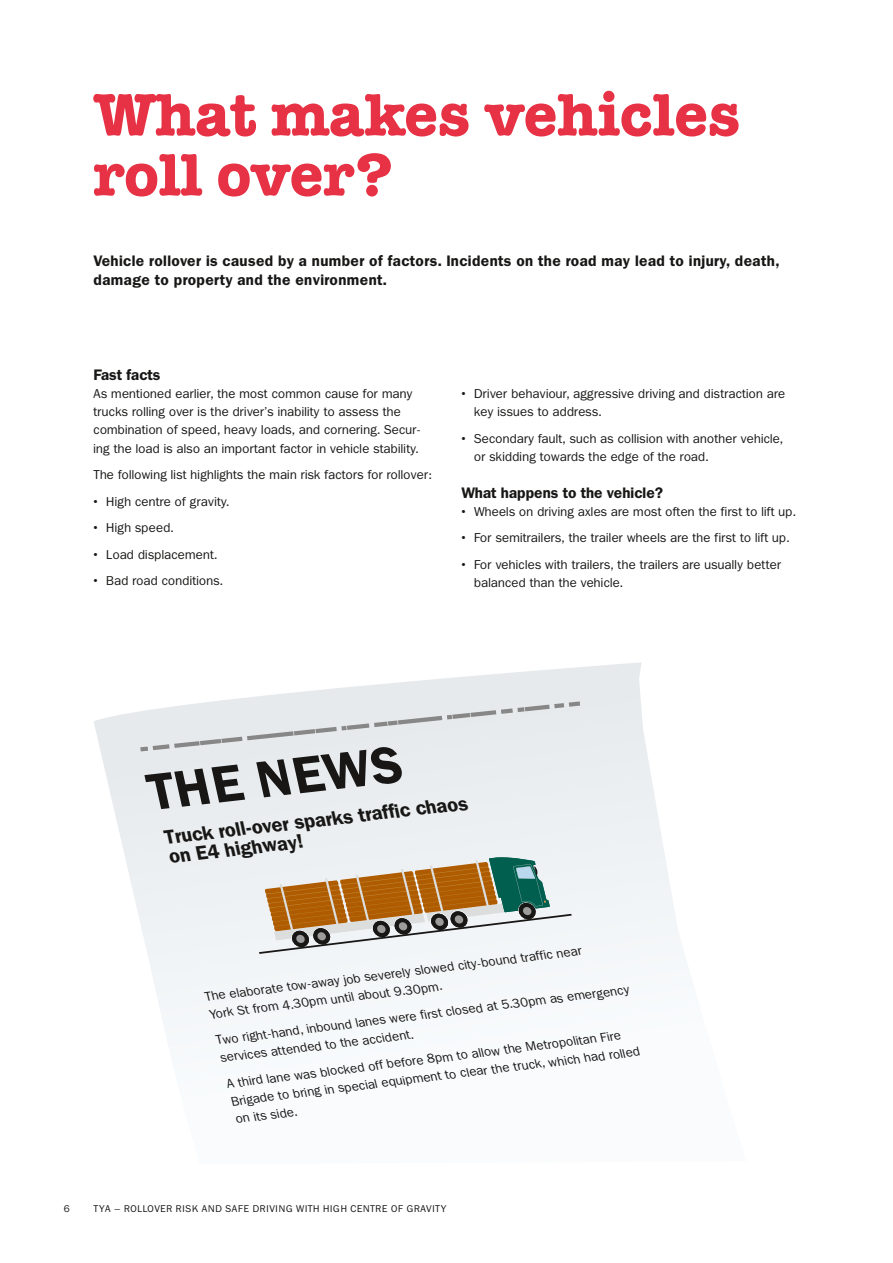
<style>
.page{position:relative;width:893px;height:1263px;background:#fff}
.page>*{position:absolute;margin:0;border:0;box-sizing:border-box;transform-origin:0 0}
.t1{font:700 60px/60px "American Typewriter Std";color:#e73144}
.t2{font:51px "Franklin ITC Demi";color:#181716}
.t3{font:19.5px/20.1px "Franklin ITC Demi";color:#181716}
.t4{font:15px/19.5px "Franklin ITC Demi";letter-spacing:.025em;color:#181716}
.t5{font:15px "Franklin ITC Demi";letter-spacing:.005em;color:#181716}
.t6{font:12.75px/18px "Franklin ITC Book";letter-spacing:.025em;color:#181716}
.t7{font:9.75px "Franklin ITC Book";letter-spacing:.075em;color:#181716}
</style>
<div class="page">
<svg style="left:94px;top:662px;width:590px;height:368px"></svg>
<svg style="left:239px;top:852px;width:333px;height:105px"></svg>
<svg style="left:140px;top:701px;width:440px;height:50px;background:#e0e3e5"></svg>
<h1 class="t1" style="left:94px;top:85px;width:648px">What makes vehicles roll over?</h1>
<p class="t4" style="left:94px;top:251px;width:687px">Vehicle rollover is caused by a number of factors. Incidents on the road may lead to injury, death, damage to property and the environment.</p>
<p class="t5" style="left:94px;top:367px;width:68px">Fast facts</p>
<p class="t6" style="left:94px;top:385px;width:329px">As mentioned earlier, the most common cause for many trucks rolling over is the driver’s inability to assess the combination of speed, heavy loads, and cornering. Secur&shy;ing the load is also an important factor in vehicle stability.</p>
<p class="t6" style="left:94px;top:466px;width:339px">The following list highlights the main risk factors for rollover:</p>
<p class="t6" style="left:94px;top:492px;width:137px">• High centre of gravity.</p>
<p class="t6" style="left:94px;top:519px;width:81px">• High speed.</p>
<p class="t6" style="left:94px;top:545px;width:125px">• Load displacement.</p>
<p class="t6" style="left:94px;top:572px;width:131px">• Bad road conditions.</p>
<p class="t6" style="left:474px;top:385px;width:312px;text-indent:-13px">• Driver behaviour, aggressive driving and distraction are key issues to address.</p>
<p class="t6" style="left:474px;top:429px;width:310px;text-indent:-13px">• Secondary fault, such as collision with another vehicle, or skidding towards the edge of the road.</p>
<p class="t5" style="left:461px;top:484px;width:203px">What happens to the vehicle?</p>
<p class="t6" style="left:461px;top:502px;width:336px">• Wheels on driving axles are most often the first to lift up.</p>
<p class="t6" style="left:461px;top:529px;width:330px">• For semitrailers, the trailer wheels are the first to lift up.</p>
<p class="t6" style="left:474px;top:556px;width:308px;text-indent:-13px">• For vehicles with trailers, the trailers are usually better balanced than the vehicle.</p>
<h2 class="t2" style="left:147px;top:763px;width:256px;rotate:-6deg">THE NEWS</h2>
<h3 class="t3" style="left:164px;top:826px;width:306px;rotate:-6deg">Truck roll-over sparks traffic chaos on E4 highway!</h3>
<p class="t6" style="left:205px;top:988px;width:381px;rotate:-7deg">The elaborate tow-away job severely slowed city-bound traffic near<br>York St from 4.30pm until about 9.30pm.</p>
<p class="t6" style="left:216px;top:1031px;width:418px;rotate:-7deg">Two right-hand, inbound lanes were first closed at 5.30pm as emergency services attended to the accident.</p>
<p class="t6" style="left:226px;top:1075px;width:415px;rotate:-7deg">A third lane was blocked off before 8pm to allow the Metropolitan Fire<br>Brigade to bring in special equipment to clear the truck, which had rolled on its side.</p>
<p class="t7" style="left:64px;top:1203px;width:7px">6</p>
<p class="t7" style="left:94px;top:1203px;width:354px">TYA – ROLLOVER RISK AND SAFE DRIVING WITH HIGH CENTRE OF GRAVITY</p>
</div>
